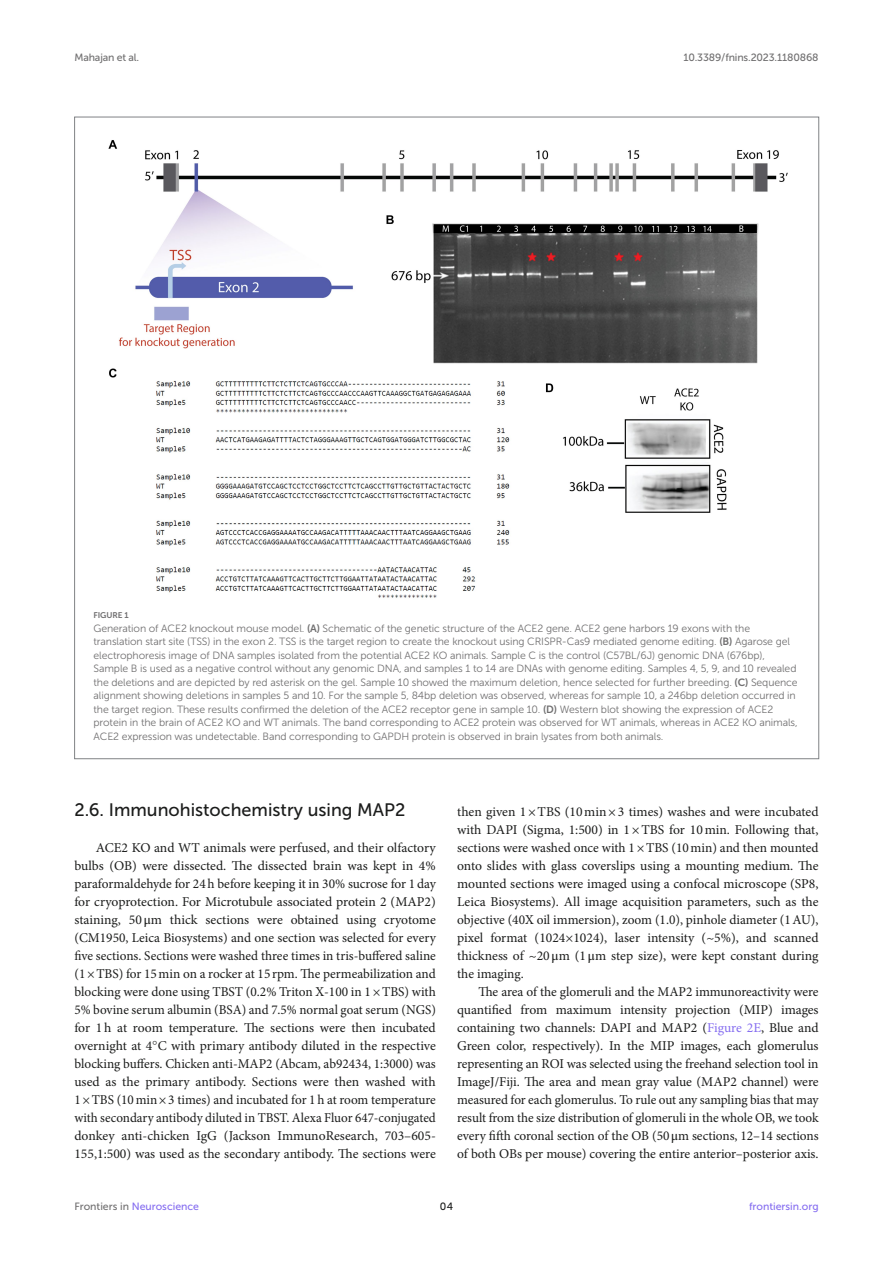
<style>
.page{position:relative;width:893px;height:1263px;background:#fff}
.page>*{position:absolute;margin:0;border:0;box-sizing:border-box;transform-origin:0 0}
.HEAD_2{font:18px "Museo Sans 500";color:#1b1c1b}
.TEXT_FLUSH{font:13.5px/18px "Minion Pro";color:#1b1c1b;text-align:justify}
.TEXT{font:13.5px/18px "Minion Pro";letter-spacing:-.005em;color:#1b1c1b;text-align:justify}
.FIG_LEG{font:10.5px/13.5px "Museo Sans 300";letter-spacing:-.01em;color:#706f70}
.t1{font:10.5px "Museo Sans 500";letter-spacing:-.015em;color:#706f70}
.t2{font:10.5px "Museo Sans 500";color:#856df0}
.t3{font:10.5px "Museo Sans 500";color:#1b1c1b}
.FIG_HD{font:8.25px "Museo Sans 700";letter-spacing:-.01em;color:#706f70}
.s1{font-family:"Museo Sans 700"}
.s2{font-family:"STIX General"}
.s3{font-family:"STIX"}
.s4{color:#856df0}
.s5{color:#706f70}
</style>
<div class="page">
<img style="left:108px;top:140px;width:680px;height:458px">
<p class="t1" style="left:74px;top:51px;width:66px">Mahajan et al.</p>
<p class="t1" style="left:683px;top:51px;width:137px">10.3389/fnins.2023.1180868</p>
<p class="FIG_HD" style="left:94px;top:611px;width:37px">FIGURE 1</p>
<p class="FIG_LEG" style="left:94px;top:621px;width:706px">Generation of ACE2 knockout mouse model. <span class="s1">(A)</span> Schematic of the genetic structure of the ACE2 gene. ACE2 gene harbors 19 exons with the translation start site (TSS) in the exon 2. TSS is the target region to create the knockout using CRISPR-Cas9 mediated genome editing. <span class="s1">(B)</span> Agarose gel electrophoresis image of DNA samples isolated from the potential ACE2 KO animals. Sample C is the control (C57BL/6 J) genomic DNA (676 bp), Sample B is used as a negative control without any genomic DNA, and samples 1 to 14 are DNAs with genome editing. Samples 4, 5, 9, and 10 revealed the deletions and are depicted by red asterisk on the gel. Sample 10 showed the maximum deletion, hence selected for further breeding. <span class="s1">(C)</span> Sequence alignment showing deletions in samples 5 and 10. For the sample 5, 84 bp deletion was observed, whereas for sample 10, a 246 bp deletion occurred in the target region. These results confirmed the deletion of the ACE2 receptor gene in sample 10. <span class="s1">(D)</span> Western blot showing the expression of ACE2 protein in the brain of ACE2 KO and WT animals. The band corresponding to ACE2 protein was observed for WT animals, whereas in ACE2 KO animals, ACE2 expression was undetectable. Band corresponding to GAPDH protein is observed in brain lysates from both animals.</p>
<p class="HEAD_2" style="left:74px;top:800px;width:332px">2.6. Immunohistochemistry using MAP2</p>
<p class="TEXT_FLUSH" style="left:74px;top:839px;width:363px;text-indent:21px">ACE2 KO and WT animals were perfused, and their olfactory bulbs (OB) were dissected. The dissected brain was kept in 4% paraformaldehyde for 24h before keeping it in 30% sucrose for 1day for cryoprotection. For Microtubule associated protein 2 (MAP2) staining, 50<span class="s2">μ</span>m thick sections were obtained using cryotome (CM1950, Leica Biosystems) and one section was selected for every five sections. Sections were washed three times in tris-buffered saline (1×TBS) for 15min on a rocker at 15 rpm. The permeabilization and blocking were done using TBST (0.2% Triton X-100 in 1×TBS) with 5% bovine serum albumin (BSA) and 7.5% normal goat serum (NGS) for 1h at room temperature. The sections were then incubated overnight at 4<span class="s3">°</span>C with primary antibody diluted in the respective blocking buffers. Chicken anti-MAP2 (Abcam, ab92434, 1:3000) was used as the primary antibody. Sections were then washed with 1×TBS (10min×3 times) and incubated for 1h at room temperature with secondary antibody diluted in TBST. Alexa Fluor 647-conjugated donkey anti-chicken IgG (Jackson ImmunoResearch, 703–605- 155,1:500) was used as the secondary antibody. The sections were</p>
<p class="TEXT_FLUSH" style="left:457px;top:803px;width:363px">then given 1×TBS (10min×3 times) washes and were incubated with DAPI (Sigma, 1:500) in 1×TBS for 10min. Following that, sections were washed once with 1×TBS (10min) and then mounted onto slides with glass coverslips using a mounting medium. The mounted sections were imaged using a confocal microscope (SP8, Leica Biosystems). All image acquisition parameters, such as the objective (40X oil immersion), zoom (1.0), pinhole diameter (1AU), pixel format (1024×1024), laser intensity (~5%), and scanned thickness of ~20<span class="s2">μ</span>m (1<span class="s2">μ</span>m step size), were kept constant during the imaging.</p>
<p class="TEXT" style="left:457px;top:983px;width:363px;text-indent:21px">The area of the glomeruli and the MAP2 immunoreactivity were quantified from maximum intensity projection (MIP) images containing two channels: DAPI and MAP2 (<span class="s4">Figure 2E</span>, Blue and Green color, respectively). In the MIP images, each glomerulus representing an ROI was selected using the freehand selection tool in ImageJ/Fiji. The area and mean gray value (MAP2 channel) were measured for each glomerulus. To rule out any sampling bias that may result from the size distribution of glomeruli in the whole OB, we took every fifth coronal section of the OB (50<span class="s2">μ</span>m sections, 12–14 sections of both OBs per mouse) covering the entire anterior–posterior axis.</p>
<p class="t2" style="left:74px;top:1200px;width:126px"><span class="s5">Frontiers in</span> Neuroscience</p>
<p class="t3" style="left:440px;top:1200px;width:15px">04</p>
<p class="t2" style="left:749px;top:1200px;width:71px">frontiersin.org</p>
</div>
